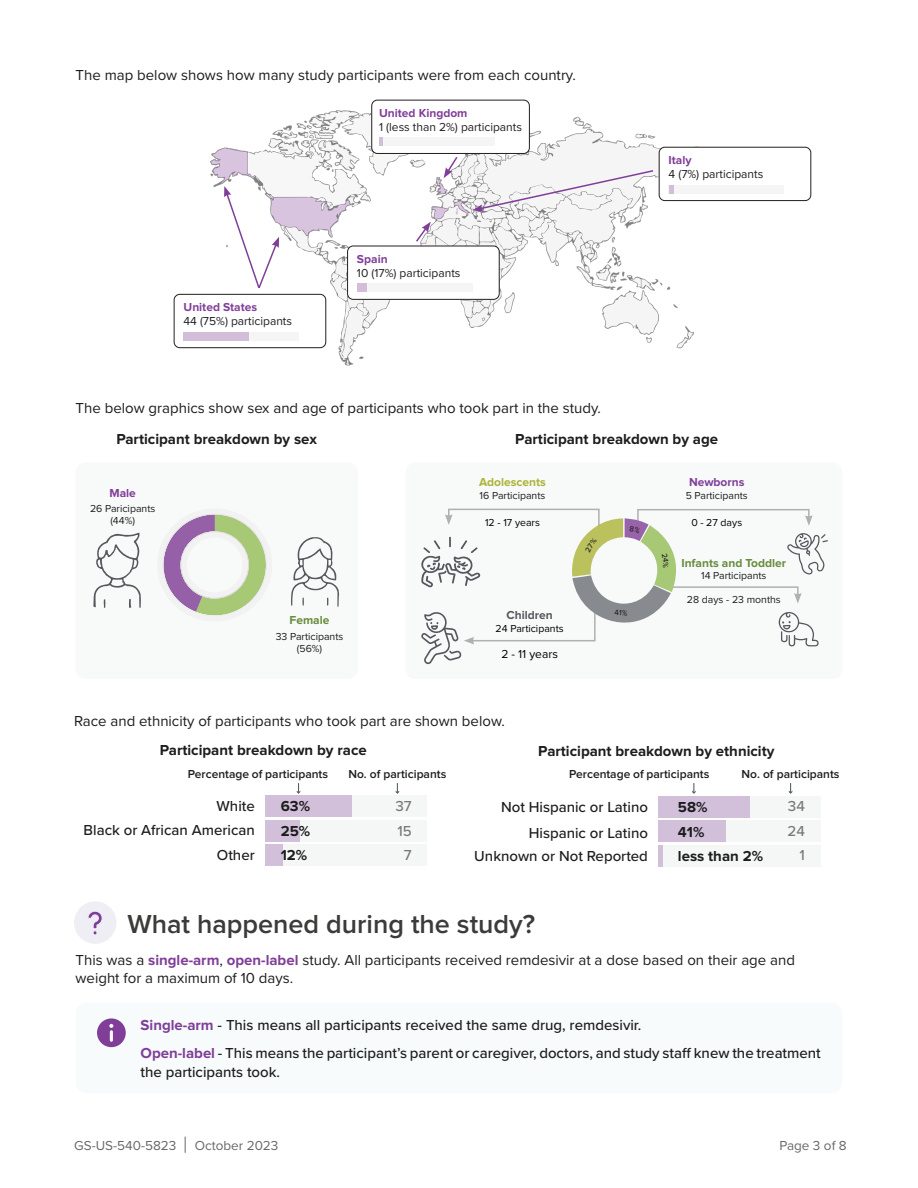
<style>
.page{position:relative;width:918px;height:1188px;background:#fff}
.page>*{position:absolute;margin:0;border:0;box-sizing:border-box;transform-origin:0 0}
.Headlines{font:600 27px "Proxima Nova";color:#3c3b3a}
.Body_Copy{font:15px/18px "Proxima Nova";color:#1c1d1c}
.Callout_Body_Copy{font:500 15px/18.8px "Proxima Nova";color:#1c1d1c}
.Body_Copy-2{font:700 15px "Proxima Nova";color:#1c1d1c}
.Body_Copy-3{font:500 15px "Proxima Nova";color:#1c1d1c}
.Body_Copy-4{font:500 15px "Proxima Nova";color:#77797c}
.t1{font:13.5px "Proxima Nova";color:#67686b}
.Body_Copy-5{font:600 12px "Proxima Nova";color:#1c1d1c}
.Body_Copy-6{font:12px "Proxima Nova";color:#1f1f1f}
.Body_Copy-7{font:700 12px "Proxima Nova";color:#803f99}
.Body_Copy-8{font:700 12px "Proxima Nova";color:#678c3c}
.Body_Copy-9{font:700 12px "Proxima Nova";color:#abb437}
.Body_Copy-10{font:12px "Proxima Nova";color:#000}
.Body_Copy-11{font:700 12px "Proxima Nova";color:#813f99}
.Body_Copy-12{font:700 12px "Proxima Nova";color:#54575c}
.Body_Copy-13{font:700 12px "Proxima Nova";color:#813e97}
.Body_Copy-14{font:10.5px "Proxima Nova";color:#1f1f1f}
.Body_Copy-15{font:10.5px/12.6px "Proxima Nova";color:#1c1d1c;text-align:center}
.Body_Copy-16{font:10.5px "Proxima Nova";color:#000}
.t2{font:500 7.8px "Proxima Nova";color:#231f20}
.s1{font-weight:700;color:#803e98}
.s2{font-weight:700;color:#7f3f98}
</style>
<div class="page">
<svg style="left:185px;top:1137px;width:1px;height:16px"></svg>
<img style="left:195px;top:110px;width:530px;height:256px">
<div style="left:659px;top:147px;width:152px;height:54px;background:#fff;border-radius:6px"></div>
<div style="left:659px;top:147px;width:152px;height:54px;border:1px solid #231f20;border-radius:6px"></div>
<div style="left:669px;top:185px;width:115px;height:9px;background:#f5f5f5"></div>
<div style="left:669px;top:185px;width:5px;height:9px;background:#d2bed9"></div>
<div style="left:348px;top:246px;width:151px;height:53px;background:#fff;border-radius:6px"></div>
<div style="left:347px;top:246px;width:153px;height:54px;border:1px solid #231f20;border-radius:6px"></div>
<div style="left:357px;top:283px;width:116px;height:9px;background:#f5f5f5"></div>
<div style="left:357px;top:283px;width:9px;height:9px;background:#d2bed9"></div>
<div style="left:174px;top:294px;width:152px;height:54px;background:#fff;border-radius:6px"></div>
<div style="left:174px;top:294px;width:152px;height:54px;border:1px solid #231f20;border-radius:6px"></div>
<div style="left:184px;top:332px;width:115px;height:9px;background:#f5f5f5"></div>
<div style="left:184px;top:332px;width:65px;height:9px;background:#d2bed9"></div>
<svg style="left:472px;top:169px;width:183px;height:43px"></svg>
<div style="left:372px;top:100px;width:157px;height:53px;background:#fff;border-radius:6px"></div>
<div style="left:371px;top:100px;width:159px;height:54px;border:1px solid #231f20;border-radius:6px"></div>
<div style="left:379px;top:137px;width:116px;height:9px;background:#f5f5f5"></div>
<svg style="left:379px;top:137px;width:3px;height:9px"></svg>
<svg style="left:444px;top:155px;width:15px;height:23px"></svg>
<svg style="left:415px;top:222px;width:16px;height:21px"></svg>
<svg style="left:224px;top:186px;width:55px;height:104px"></svg>
<div style="left:74px;top:901px;width:42px;height:43px;background:#eeeef4;border-radius:50%"></div>
<svg style="left:88px;top:911px;width:14px;height:24px"></svg>
<div style="left:76px;top:1003px;width:766px;height:90px;background:#f7fbfb;border-radius:11px"></div>
<svg style="left:97px;top:1018px;width:29px;height:29px"></svg>
<div style="left:76px;top:463px;width:282px;height:216px;background:#f8f9f9;border-radius:10px"></div>
<svg style="left:93px;top:533px;width:48px;height:75px"></svg>
<svg style="left:291px;top:537px;width:48px;height:70px"></svg>
<svg style="left:162px;top:513px;width:105px;height:103px"></svg>
<div style="left:406px;top:463px;width:436px;height:216px;background:#f8f9f9;border-radius:10px"></div>
<div style="left:265px;top:795px;width:162px;height:22px;background:#f5f7f7"></div>
<div style="left:265px;top:795px;width:87px;height:22px;background:#d2bfda"></div>
<div style="left:265px;top:820px;width:162px;height:21px;background:#f5f7f7"></div>
<div style="left:265px;top:820px;width:35px;height:21px;background:#d2bfda"></div>
<div style="left:265px;top:844px;width:162px;height:22px;background:#f5f7f7"></div>
<div style="left:265px;top:844px;width:18px;height:22px;background:#d2bfda"></div>
<svg style="left:396px;top:783px;width:3px;height:11px"></svg>
<svg style="left:297px;top:783px;width:3px;height:11px"></svg>
<div style="left:658px;top:796px;width:162px;height:22px;background:#f5f7f7"></div>
<div style="left:658px;top:796px;width:92px;height:22px;background:#d2bfda"></div>
<div style="left:658px;top:820px;width:162px;height:22px;background:#f5f7f7"></div>
<div style="left:658px;top:820px;width:68px;height:22px;background:#d2bfda"></div>
<div style="left:658px;top:845px;width:162px;height:22px;background:#f5f7f7"></div>
<div style="left:658px;top:845px;width:5px;height:22px;background:#d2bfda"></div>
<svg style="left:789px;top:783px;width:3px;height:11px"></svg>
<svg style="left:692px;top:783px;width:4px;height:11px"></svg>
<svg style="left:421px;top:508px;width:407px;height:157px"></svg>
<p class="Body_Copy" style="left:76px;top:65px;width:502px">The map below shows how many study participants were from each country.</p>
<p class="Body_Copy-7" style="left:184px;top:301px;width:75px">United States</p>
<p class="Body_Copy-6" style="left:184px;top:312px;width:110px">44 (75%) participants</p>
<p class="Body_Copy-7" style="left:379px;top:107px;width:90px">United Kingdom</p>
<p class="Body_Copy-6" style="left:379px;top:118px;width:144px">1 (less than 2%) participants</p>
<p class="Body_Copy-7" style="left:357px;top:253px;width:32px">Spain</p>
<p class="Body_Copy-6" style="left:357px;top:264px;width:105px">10 (17%) participants</p>
<p class="Body_Copy-7" style="left:669px;top:154px;width:25px">Italy</p>
<p class="Body_Copy-6" style="left:669px;top:165px;width:96px">4 (7%) participants</p>
<p class="Body_Copy" style="left:76px;top:399px;width:527px">The below graphics show sex and age of participants who took part in the study.</p>
<p class="Body_Copy-2" style="left:116px;top:432px;width:202px">Participant breakdown by sex</p>
<p class="Body_Copy-2" style="left:515px;top:432px;width:204px">Participant breakdown by age</p>
<p class="Body_Copy-13" style="left:109px;top:488px;width:28px">Male</p>
<p class="Body_Copy-15" style="left:90px;top:502px;width:67px">26 Paricipants (44%)</p>
<p class="Body_Copy-8" style="left:290px;top:615px;width:41px">Female</p>
<p class="Body_Copy-15" style="left:276px;top:629px;width:69px">33 Participants (56%)</p>
<p class="Body_Copy-9" style="left:479px;top:477px;width:68px">Adolescents</p>
<p class="Body_Copy-14" style="left:480px;top:488px;width:67px">16 Participants</p>
<p class="Body_Copy-16" style="left:485px;top:514px;width:56px">12 - 17 years</p>
<p class="Body_Copy-12" style="left:507px;top:610px;width:48px">Children</p>
<p class="Body_Copy-16" style="left:496px;top:621px;width:70px">24 Participants</p>
<p class="Body_Copy-10" style="left:501px;top:645px;width:58px">2 - 11 years</p>
<p class="t2" style="left:614px;top:607px;width:6px">4</p>
<p class="Body_Copy-11" style="left:689px;top:477px;width:57px">Newborns</p>
<p class="Body_Copy-14" style="left:686px;top:488px;width:64px">5 Participants</p>
<p class="Body_Copy-16" style="left:691px;top:514px;width:52px">0 - 27 days</p>
<p class="Body_Copy-8" style="left:681px;top:557px;width:106px">Infants and Toddler</p>
<p class="Body_Copy-14" style="left:701px;top:568px;width:67px">14 Participants</p>
<p class="Body_Copy-14" style="left:687px;top:592px;width:95px">28 days - 23 months</p>
<p class="Body_Copy" style="left:74px;top:711px;width:432px">Race and ethnicity of participants who took part are shown below.</p>
<p class="Body_Copy-2" style="left:160px;top:743px;width:208px">Participant breakdown by race</p>
<p class="Body_Copy-2" style="left:538px;top:745px;width:238px">Participant breakdown by ethnicity</p>
<p class="Body_Copy-5" style="left:188px;top:767px;width:142px">Percentage of participants</p>
<p class="Body_Copy-3" style="left:217px;top:795px;width:40px">White</p>
<p class="Body_Copy-3" style="left:84px;top:819px;width:173px">Black or African American</p>
<p class="Body_Copy-3" style="left:217px;top:844px;width:39px">Other</p>
<p class="Body_Copy-2" style="left:281px;top:799px;width:31px">63%</p>
<p class="Body_Copy-2" style="left:281px;top:824px;width:31px">25%</p>
<p class="Body_Copy-2" style="left:281px;top:848px;width:28px">12%</p>
<p class="Body_Copy-5" style="left:348px;top:767px;width:99px">No. of participants</p>
<p class="Body_Copy-4" style="left:395px;top:795px;width:18px">37</p>
<p class="Body_Copy-4" style="left:397px;top:820px;width:16px">15</p>
<p class="Body_Copy-4" style="left:404px;top:844px;width:9px">7</p>
<p class="Body_Copy-5" style="left:569px;top:767px;width:142px">Percentage of participants</p>
<p class="Body_Copy-3" style="left:501px;top:796px;width:148px">Not Hispanic or Latino</p>
<p class="Body_Copy-3" style="left:529px;top:822px;width:121px">Hispanic or Latino</p>
<p class="Body_Copy-3" style="left:474px;top:845px;width:175px">Unknown or Not Reported</p>
<p class="Body_Copy-5" style="left:742px;top:767px;width:99px">No. of participants</p>
<p class="Body_Copy-4" style="left:788px;top:795px;width:19px">34</p>
<p class="Body_Copy-4" style="left:788px;top:820px;width:19px">24</p>
<p class="Body_Copy-4" style="left:800px;top:844px;width:7px">1</p>
<p class="Body_Copy-2" style="left:678px;top:800px;width:31px">58%</p>
<p class="Body_Copy-2" style="left:678px;top:825px;width:28px">41%</p>
<p class="Body_Copy-2" style="left:678px;top:849px;width:87px">less than 2%</p>
<p class="Headlines" style="left:127px;top:908px;width:409px">What happened during the study?</p>
<p class="Body_Copy" style="left:76px;top:950px;width:721px">This was a <span class="s1">single-arm</span>, <span class="s1">open-label</span> study. All participants received remdesivir at a dose based on their age and weight for a maximum of 10 days.</p>
<p class="Callout_Body_Copy" style="left:141px;top:1015px;width:502px"><span class="s2">Single-arm</span> - This means all participants received the same drug, remdesivir.</p>
<p class="Callout_Body_Copy" style="left:141px;top:1043px;width:682px"><span class="s1">Open-label</span> - This means the participant’s parent or caregiver, doctors, and study staff knew the treatment the participants took.</p>
<p class="t1" style="left:74px;top:1135px;width:104px">GS-US-540-5823</p>
<p class="t1" style="left:195px;top:1135px;width:85px">October 2023</p>
<p class="t1" style="left:779px;top:1135px;width:69px">Page 3 of 8</p>
</div>
